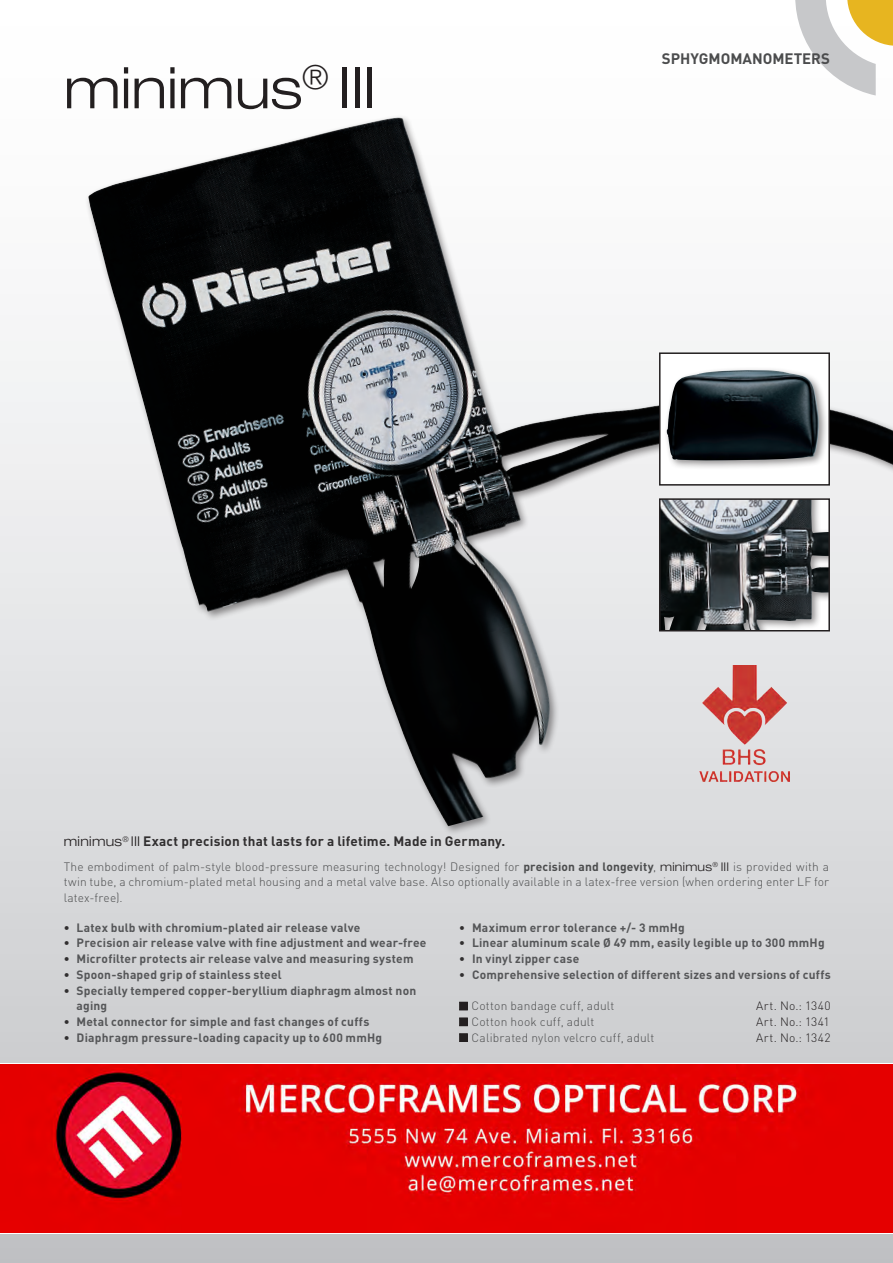
<style>
.page{position:relative;width:893px;height:1263px;background:#fff}
.page>*{position:absolute;margin:0;border:0;box-sizing:border-box;transform-origin:0 0}
.t1{font:300 expanded 57px "Helvetica Neue";color:#231f20}
.t2{font:700 15px "FFDIN";color:#4b4c4d}
.Copy{font:700 13.5px "FFDIN";letter-spacing:.015em;color:#312f30}
.Copy-2{font:700 12px "FFDIN";letter-spacing:.02em;color:#555658}
.Copy-3{font:300 12px/15.8px "FFDIN";letter-spacing:.015em;color:#4b4c4d;text-align:justify}
.Copy-4{font:300 12px "FFDIN";letter-spacing:.04em;color:#231f20}
.s1{font-family:"Helvetica Neue";font-weight:300;font-stretch:expanded;color:#231f20}
.s2{font-weight:700}
.s3{font-family:"Helvetica Neue";font-stretch:expanded;color:#231f20}
.s4{color:#312f30}
</style>
<div class="page">
<div style="left:85px;top:114px;width:808px;height:722px;background:#231f20;opacity:.5"></div>
<img style="left:88px;top:117px;width:805px;height:709px">
<div style="left:660px;top:353px;width:169px;height:132px;background:#fff"></div>
<div style="left:663px;top:366px;width:166px;height:104px;background:#231f20;opacity:.5"></div>
<img style="left:667px;top:370px;width:152px;height:90px">
<div style="left:659px;top:352px;width:171px;height:134px;border:2px solid #231f20"></div>
<img style="left:662px;top:501px;width:165px;height:127px">
<div style="left:659px;top:498px;width:171px;height:133px;border:2px solid #231f20"></div>
<img style="left:700px;top:665px;width:89px;height:116px">
<div style="left:460px;top:1002px;width:7px;height:8px;background:#231f20"></div>
<div style="left:459px;top:1002px;width:9px;height:8px;border:1px solid #231f20"></div>
<div style="left:460px;top:1018px;width:7px;height:8px;background:#231f20"></div>
<div style="left:459px;top:1018px;width:9px;height:8px;border:1px solid #231f20"></div>
<div style="left:460px;top:1034px;width:7px;height:7px;background:#231f20"></div>
<div style="left:459px;top:1033px;width:9px;height:9px;border:1px solid #231f20"></div>
<svg style="left:795px;top:0;width:98px;height:96px"></svg>
<img style="left:0;top:1064px;width:893px;height:169px">
<p class="t1" style="left:64px;top:54px;width:314px">minimus<sup>®</sup> III</p>
<p class="t2" style="left:662px;top:49px;width:170px">SPHYGMOMANOMETERS</p>
<p class="Copy" style="left:64px;top:833px;width:443px"><span class="s1">minimus</span><sup>®</sup> <span class="s1">III</span> Exact precision that lasts for a lifetime. Made in Germany.</p>
<p class="Copy-3" style="left:64px;top:858px;width:767px">The embodiment of palm-style blood-pressure measuring technology! Designed for <span class="s2">precision and longevity</span>, <span class="s3">minimus</span><sup>®</sup> <span class="s3">III</span> is provided with a twin tube, a chromium-plated metal housing and a metal valve base. Also optionally available in a latex-free version (when ordering enter LF for latex-free).</p>
<p class="Copy-2" style="left:64px;top:919px;width:298px"><span class="s4">•</span> Latex bulb with chromium-plated air release valve</p>
<p class="Copy-2" style="left:64px;top:935px;width:364px"><span class="s4">•</span> Precision air release valve with fine adjustment and wear-free</p>
<p class="Copy-2" style="left:64px;top:951px;width:351px"><span class="s4">•</span> Microfilter protects air release valve and measuring system</p>
<p class="Copy-2" style="left:64px;top:967px;width:219px"><span class="s4">•</span> Spoon-shaped grip of stainless steel</p>
<p class="Copy-2" style="left:64px;top:982px;width:354px"><span class="s4">•</span> Specially tempered copper-beryllium diaphragm almost non</p>
<p class="Copy-2" style="left:77px;top:998px;width:32px">aging</p>
<p class="Copy-2" style="left:64px;top:1014px;width:307px"><span class="s4">•</span> Metal connector for simple and fast changes of cuffs</p>
<p class="Copy-2" style="left:64px;top:1030px;width:320px"><span class="s4">•</span> Diaphragm pressure-loading capacity up to 600 mmHg</p>
<p class="Copy-2" style="left:459px;top:919px;width:227px"><span class="s4">•</span> Maximum error tolerance +/- 3 mmHg</p>
<p class="Copy-2" style="left:459px;top:935px;width:367px"><span class="s4">•</span> Linear aluminum scale Ø 49 mm, easily legible up to 300 mmHg</p>
<p class="Copy-2" style="left:459px;top:951px;width:122px"><span class="s4">•</span> In vinyl zipper case</p>
<p class="Copy-2" style="left:459px;top:967px;width:373px"><span class="s4">•</span> Comprehensive selection of different sizes and versions of cuffs</p>
<p class="Copy-3" style="left:472px;top:998px;width:144px">Cotton bandage cuff, adult</p>
<p class="Copy-4" style="left:756px;top:999px;width:76px">Art. No.: 1340</p>
<p class="Copy-3" style="left:472px;top:1014px;width:124px">Cotton hook cuff, adult</p>
<p class="Copy-4" style="left:756px;top:1014px;width:75px">Art. No.: 1341</p>
<p class="Copy-3" style="left:472px;top:1029px;width:184px">Calibrated nylon velcro cuff, adult</p>
<p class="Copy-4" style="left:756px;top:1030px;width:76px">Art. No.: 1342</p>
</div>
